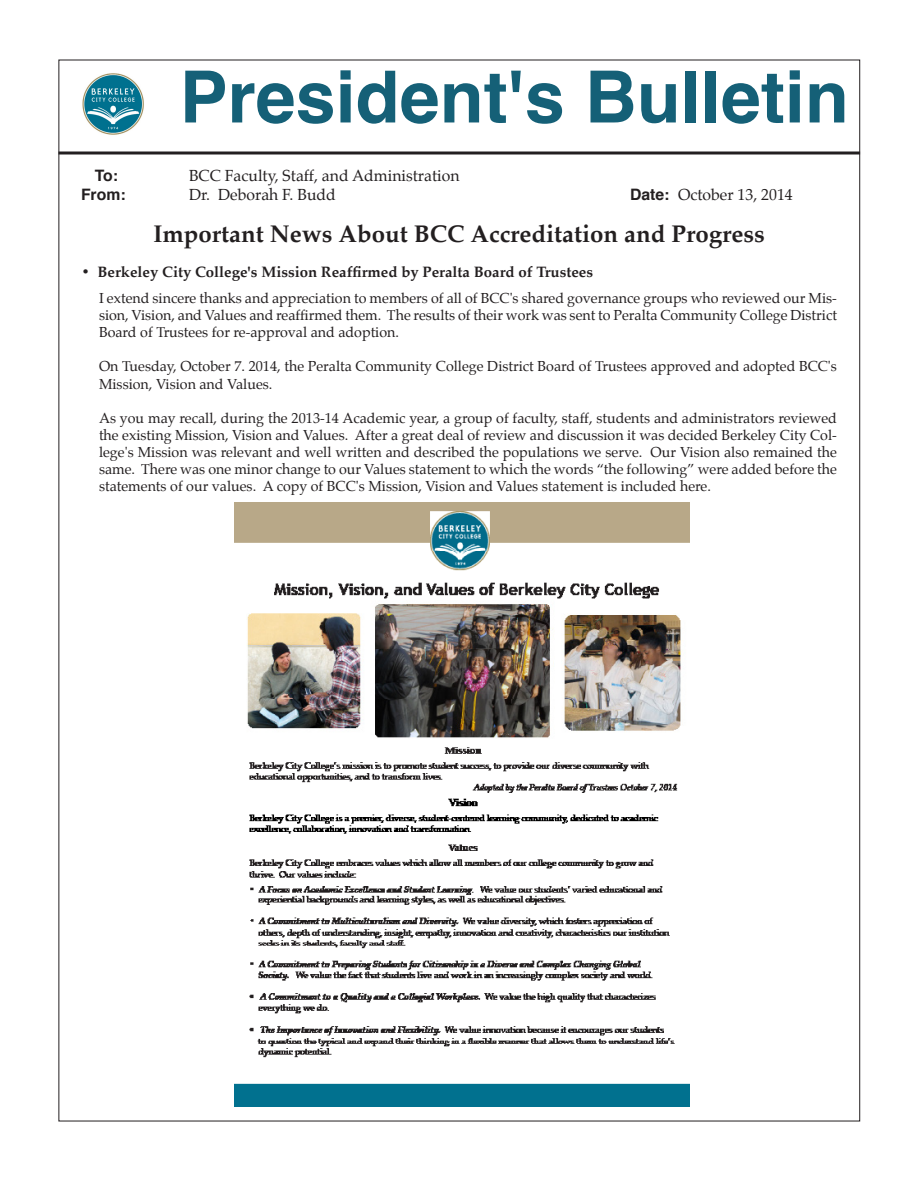
<style>
.page{position:relative;width:918px;height:1188px;background:#fff}
.page>*{position:absolute;margin:0;border:0;box-sizing:border-box;transform-origin:0 0}
.t1{font:700 72px "Helvetica";color:#156077}
.t2{font:700 24px "Palatino";color:#231f20}
.t3{font:15.75px "Palatino";color:#231f20}
.t4{font:700 15.75px "Helvetica";color:#231f20}
.t5{font:700 15px "Palatino";color:#231f20}
.t6{font:14.25px/17.1px "Palatino";color:#231f20;text-align:justify}
.s1{font-family:"Helvetica";font-weight:700}
</style>
<div class="page">
<hr style="left:58px;top:152px;width:802px;height:2px;background:#231f20">
<img style="left:82px;top:73px;width:62px;height:62px">
<img style="left:234px;top:503px;width:455px;height:604px">
<p class="t1" style="left:180px;top:39px;width:671px">President's Bulletin</p>
<p class="t4" style="left:95px;top:163px;width:25px">To:</p>
<p class="t3" style="left:189px;top:163px;width:272px">BCC Faculty, Staff, and Administration</p>
<p class="t4" style="left:81px;top:182px;width:46px">From:</p>
<p class="t3" style="left:189px;top:181px;width:148px">Dr. Deborah F. Budd</p>
<p class="t3" style="left:630px;top:181px;width:164px"><span class="s1">Date:</span> October 13, 2014</p>
<p class="t2" style="left:153px;top:214px;width:613px">Important News About BCC Accreditation and Progress</p>
<p class="t5" style="left:81px;top:259px;width:514px">• Berkeley City College's Mission Reaffirmed by Peralta Board of Trustees</p>
<p class="t6" style="left:99px;top:290px;width:740px">I extend sincere thanks and appreciation to members of all of BCC's shared governance groups who reviewed our Mis&shy;sion, Vision, and Values and reaffirmed them. The results of their work was sent to Peralta Community College District Board of Trustees for re-approval and adoption.</p>
<p class="t6" style="left:99px;top:358px;width:740px">On Tuesday, October 7. 2014, the Peralta Community College District Board of Trustees approved and adopted BCC's<br>Mission, Vision and Values.</p>
<p class="t6" style="left:99px;top:409px;width:740px">As you may recall, during the 2013-14 Academic year, a group of faculty, staff, students and administrators reviewed the existing Mission, Vision and Values. After a great deal of review and discussion it was decided Berkeley City Col&shy;lege's Mission was relevant and well written and described the populations we serve. Our Vision also remained the same. There was one minor change to our Values statement to which the words “the following” were added before the statements of our values. A copy of BCC's Mission, Vision and Values statement is included here.</p>
</div>
